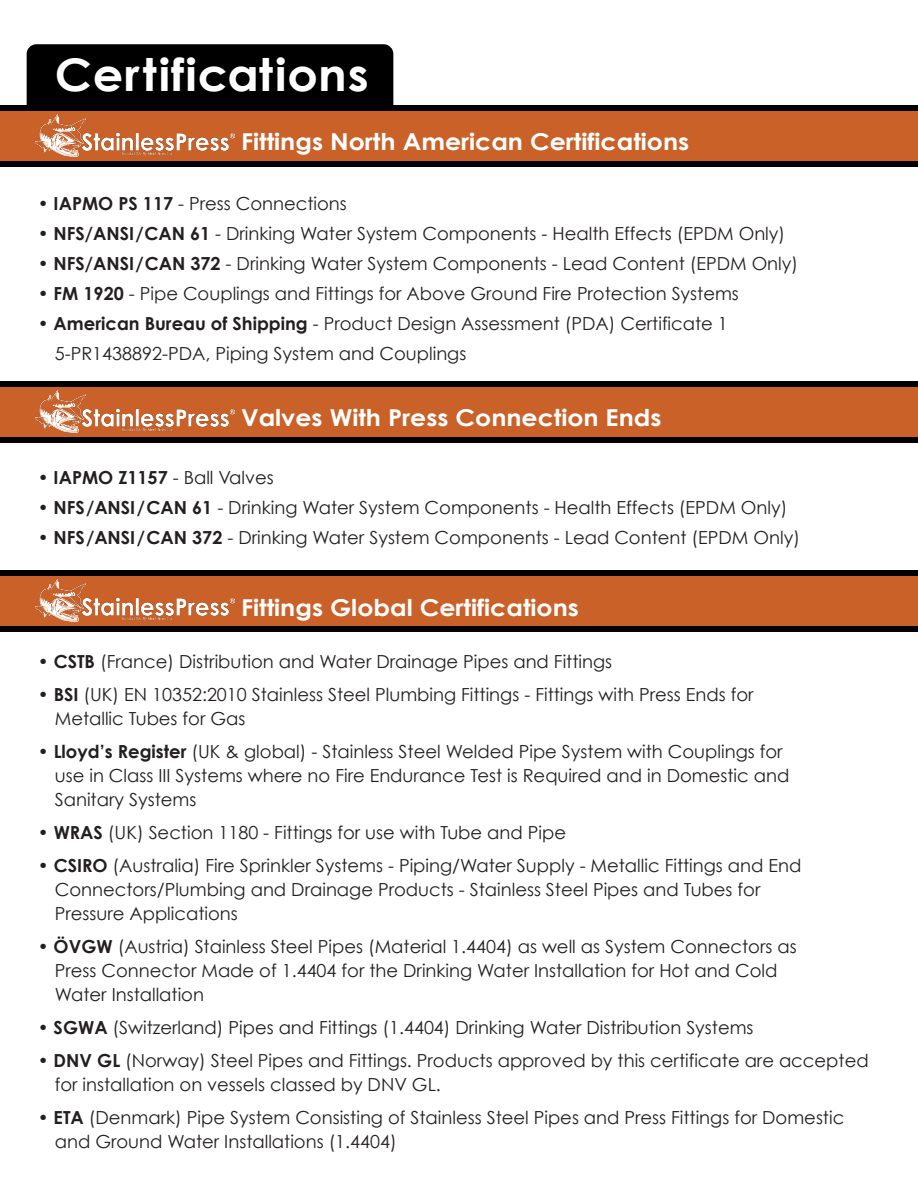
<style>
.page{position:relative;width:918px;height:1188px;background:#fff}
.page>*{position:absolute;margin:0;border:0;box-sizing:border-box;transform-origin:0 0}
.t1{font:700 45px "Century Gothic";letter-spacing:.02em;color:#fff;scale:1.06 1}
.t2{font:700 23.25px "Century Gothic";color:#fff;scale:1.08 1}
.t3{font:18px/24px "Century Gothic";color:#231f20}
.s1{font-weight:700}
</style>
<div class="page">
<div style="left:27px;top:44px;width:366px;height:62px;background:#000"></div>
<div style="left:0;top:111px;width:918px;height:51px;background:#ca6128"></div>
<div style="left:0;top:106px;width:918px;height:5px;background:#000"></div>
<div style="left:0;top:162px;width:918px;height:5px;background:#000"></div>
<img style="left:36px;top:114px;width:199px;height:42px">
<div style="left:0;top:386px;width:918px;height:52px;background:#ca6128"></div>
<div style="left:0;top:381px;width:918px;height:5px;background:#000"></div>
<div style="left:0;top:437px;width:918px;height:5px;background:#000"></div>
<img style="left:36px;top:391px;width:199px;height:42px">
<div style="left:0;top:575px;width:918px;height:52px;background:#ca6128"></div>
<div style="left:0;top:570px;width:918px;height:5px;background:#000"></div>
<div style="left:0;top:626px;width:918px;height:5px;background:#000"></div>
<img style="left:36px;top:580px;width:199px;height:42px">
<h1 class="t1" style="left:55px;top:47px;width:298px">Certifications</h1>
<p class="t2" style="left:241px;top:127px;width:417px">Fittings North American Certifications</p>
<p class="t3" style="left:38px;top:191px;width:311px">• <span class="s1">IAPMO PS 117</span> - Press Connections</p>
<p class="t3" style="left:38px;top:221px;width:749px">• <span class="s1">NFS/ANSI/CAN 61</span> - Drinking Water System Components - Health Effects (EPDM Only)</p>
<p class="t3" style="left:38px;top:251px;width:762px">• <span class="s1">NFS/ANSI/CAN 372</span> - Drinking Water System Components - Lead Content (EPDM Only)</p>
<p class="t3" style="left:38px;top:281px;width:703px">• <span class="s1">FM 1920</span> - Pipe Couplings and Fittings for Above Ground Fire Protection Systems</p>
<p class="t3" style="left:55px;top:308px;width:675px;line-height:30px;text-indent:-17px">• <span class="s1">American Bureau of Shipping</span> - Product Design Assessment (PDA) Certificate 1<br>5-PR1438892-PDA, Piping System and Couplings</p>
<p class="t2" style="left:241px;top:403px;width:391px">Valves With Press Connection Ends</p>
<p class="t3" style="left:38px;top:465px;width:238px">• <span class="s1">IAPMO Z1157</span> - Ball Valves</p>
<p class="t3" style="left:38px;top:495px;width:751px">• <span class="s1">NFS/ANSI/CAN 61</span> - Drinking Water System Components - Health Effects (EPDM Only)</p>
<p class="t3" style="left:38px;top:525px;width:764px">• <span class="s1">NFS/ANSI/CAN 372</span> - Drinking Water System Components - Lead Content (EPDM Only)</p>
<p class="t2" style="left:241px;top:593px;width:314px">Fittings Global Certifications</p>
<p class="t3" style="left:38px;top:649px;width:576px">• <span class="s1">CSTB</span> (France) Distribution and Water Drainage Pipes and Fittings</p>
<p class="t3" style="left:55px;top:682px;width:700px;text-indent:-17px">• <span class="s1">BSI</span> (UK) EN 10352:2010 Stainless Steel Plumbing Fittings - Fittings with Press Ends for<br>Metallic Tubes for Gas</p>
<p class="t3" style="left:55px;top:739px;width:736px;text-indent:-17px">• <span class="s1">Lloyd’s Register</span> (UK &amp; global) - Stainless Steel Welded Pipe System with Couplings for use in Class III Systems where no Fire Endurance Test is Required and in Domestic and<br>Sanitary Systems</p>
<p class="t3" style="left:38px;top:820px;width:530px">• <span class="s1">WRAS</span> (UK) Section 1180 - Fittings for use with Tube and Pipe</p>
<p class="t3" style="left:55px;top:853px;width:748px;text-indent:-17px">• <span class="s1">CSIRO</span> (Australia) Fire Sprinkler Systems - Piping/Water Supply - Metallic Fittings and End<br>Connectors/Plumbing and Drainage Products - Stainless Steel Pipes and Tubes for<br>Pressure Applications</p>
<p class="t3" style="left:55px;top:934px;width:743px;text-indent:-17px">• <span class="s1">ÖVGW</span> (Austria) Stainless Steel Pipes (Material 1.4404) as well as System Connectors as<br>Press Connector Made of 1.4404 for the Drinking Water Installation for Hot and Cold<br>Water Installation</p>
<p class="t3" style="left:38px;top:1015px;width:717px">• <span class="s1">SGWA</span> (Switzerland) Pipes and Fittings (1.4404) Drinking Water Distribution Systems</p>
<p class="t3" style="left:55px;top:1048px;width:815px;text-indent:-17px">• <span class="s1">DNV GL</span> (Norway) Steel Pipes and Fittings. Products approved by this certificate are accepted for installation on vessels classed by DNV GL.</p>
<p class="t3" style="left:55px;top:1105px;width:791px;text-indent:-17px">• <span class="s1">ETA</span> (Denmark) Pipe System Consisting of Stainless Steel Pipes and Press Fittings for Domestic and Ground Water Installations (1.4404)</p>
</div>
